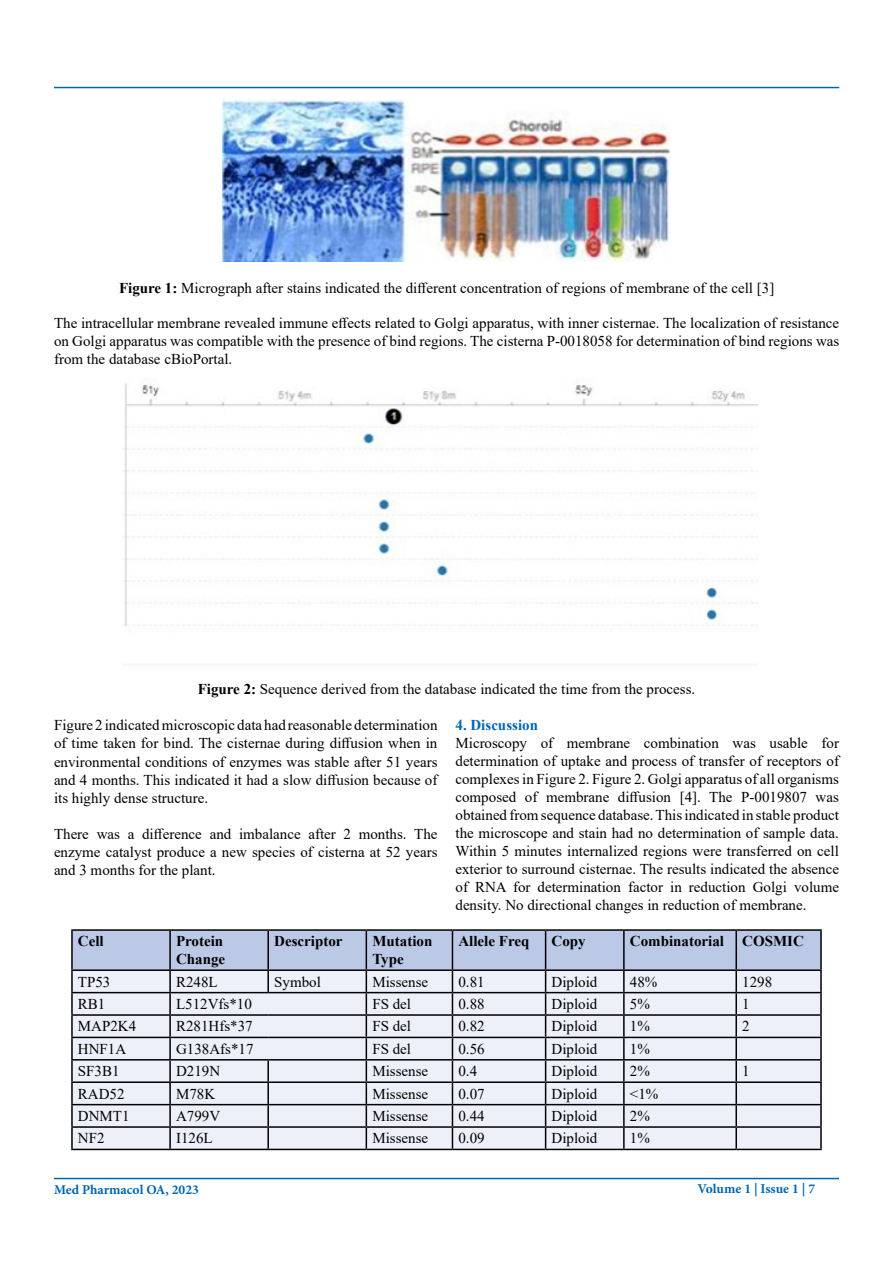
<style>
.page{position:relative;width:893px;height:1263px;background:#fff}
.page>*{position:absolute;margin:0;border:0;box-sizing:border-box;transform-origin:0 0}
.t1{font:15px/18px "Times New Roman";color:#000;text-align:justify}
.t2{font:700 15px/18px "Times New Roman";color:#000}
.t3{font:700 15px "Times New Roman";color:#0066b3}
.t4{font:700 13.5px "Minion Pro";color:#0066b3}
.s1{font-weight:700}
</style>
<div class="page">
<hr style="left:54px;top:1178px;width:785px;height:1px;background:#0066b3">
<hr style="left:54px;top:87px;width:785px;height:1px;background:#0066b3">
<img style="left:223px;top:99px;width:447px;height:163px">
<img style="left:122px;top:379px;width:635px;height:247px">
<hr style="left:71px;top:929px;width:99px;height:2px;background:#000">
<hr style="left:71px;top:931px;width:2px;height:38px;background:#000">
<hr style="left:170px;top:929px;width:98px;height:2px;background:#000">
<hr style="left:268px;top:929px;width:98px;height:2px;background:#000">
<hr style="left:366px;top:929px;width:86px;height:2px;background:#000">
<hr style="left:452px;top:929px;width:94px;height:2px;background:#000">
<hr style="left:546px;top:929px;width:78px;height:2px;background:#000">
<hr style="left:624px;top:929px;width:112px;height:2px;background:#000">
<hr style="left:736px;top:929px;width:86px;height:2px;background:#000">
<hr style="left:820px;top:931px;width:2px;height:38px;background:#000">
<hr style="left:71px;top:969px;width:99px;height:2px;background:#000">
<hr style="left:71px;top:971px;width:2px;height:21px;background:#000">
<hr style="left:736px;top:969px;width:86px;height:2px;background:#000">
<hr style="left:820px;top:971px;width:2px;height:21px;background:#000">
<hr style="left:71px;top:992px;width:99px;height:1px;background:#000">
<hr style="left:71px;top:993px;width:2px;height:21px;background:#000">
<hr style="left:736px;top:992px;width:86px;height:1px;background:#000">
<hr style="left:820px;top:993px;width:2px;height:21px;background:#000">
<hr style="left:71px;top:1014px;width:99px;height:2px;background:#000">
<hr style="left:71px;top:1016px;width:2px;height:21px;background:#000">
<hr style="left:736px;top:1014px;width:86px;height:2px;background:#000">
<hr style="left:820px;top:1016px;width:2px;height:21px;background:#000">
<hr style="left:71px;top:1037px;width:99px;height:1px;background:#000">
<hr style="left:71px;top:1038px;width:2px;height:21px;background:#000">
<hr style="left:736px;top:1037px;width:86px;height:1px;background:#000">
<hr style="left:820px;top:1038px;width:2px;height:21px;background:#000">
<hr style="left:71px;top:1059px;width:99px;height:1px;background:#000">
<hr style="left:71px;top:1060px;width:2px;height:21px;background:#000">
<hr style="left:736px;top:1059px;width:86px;height:1px;background:#000">
<hr style="left:820px;top:1060px;width:2px;height:21px;background:#000">
<hr style="left:71px;top:1081px;width:99px;height:2px;background:#000">
<hr style="left:71px;top:1083px;width:2px;height:21px;background:#000">
<hr style="left:736px;top:1081px;width:86px;height:2px;background:#000">
<hr style="left:820px;top:1083px;width:2px;height:21px;background:#000">
<hr style="left:71px;top:1104px;width:99px;height:1px;background:#000">
<hr style="left:71px;top:1105px;width:2px;height:21px;background:#000">
<hr style="left:736px;top:1104px;width:86px;height:1px;background:#000">
<hr style="left:820px;top:1105px;width:2px;height:21px;background:#000">
<hr style="left:71px;top:1126px;width:99px;height:2px;background:#000">
<hr style="left:71px;top:1128px;width:2px;height:21px;background:#000">
<svg style="left:72px;top:930px;width:749px;height:219px;background:#d3d7e3"></svg>
<hr style="left:624px;top:1126px;width:112px;height:2px;background:#000">
<hr style="left:623px;top:1128px;width:2px;height:21px;background:#000">
<hr style="left:736px;top:1126px;width:86px;height:2px;background:#000">
<hr style="left:735px;top:1128px;width:2px;height:21px;background:#000">
<hr style="left:820px;top:1128px;width:2px;height:21px;background:#000">
<hr style="left:71px;top:1149px;width:99px;height:1px;background:#000">
<hr style="left:170px;top:1149px;width:98px;height:1px;background:#000">
<hr style="left:268px;top:1149px;width:98px;height:1px;background:#000">
<hr style="left:366px;top:1149px;width:86px;height:1px;background:#000">
<hr style="left:452px;top:1149px;width:94px;height:1px;background:#000">
<hr style="left:546px;top:1149px;width:78px;height:1px;background:#000">
<hr style="left:624px;top:1149px;width:112px;height:1px;background:#000">
<hr style="left:736px;top:1149px;width:86px;height:1px;background:#000">
<p class="t1" style="left:119px;top:279px;width:657px"><span class="s1">Figure 1:</span> Micrograph after stains indicated the different concentration of regions of membrane of the cell [3]</p>
<p class="t1" style="left:54px;top:313px;width:787px">The intracellular membrane revealed immune effects related to Golgi apparatus, with inner cisternae. The localization of resistance on Golgi apparatus was compatible with the presence of bind regions. The cisterna P-0018058 for determination of bind regions was from the database cBioPortal.</p>
<p class="t1" style="left:198px;top:680px;width:499px"><span class="s1">Figure 2:</span> Sequence derived from the database indicated the time from the process.</p>
<p class="t1" style="left:54px;top:716px;width:385px">Figure 2 indicated microscopic data had reasonable determination of time taken for bind. The cisternae during diffusion when in environmental conditions of enzymes was stable after 51 years and 4 months. This indicated it had a slow diffusion because of its highly dense structure.</p>
<p class="t1" style="left:54px;top:824px;width:385px">There was a difference and imbalance after 2 months. The enzyme catalyst produce a new species of cisterna at 52 years and 3 months for the plant.</p>
<p class="t3" style="left:455px;top:714px;width:84px">4. Discussion</p>
<p class="t1" style="left:455px;top:734px;width:385px">Microscopy of membrane combination was usable for determination of uptake and process of transfer of receptors of complexes in Figure 2. Figure 2. Golgi apparatus of all organisms composed of membrane diffusion [4]. The P-0019807 was obtained from sequence database. This indicated in stable product the microscope and stain had no determination of sample data.<br>Within 5 minutes internalized regions were transferred on cell exterior to surround cisternae. The results indicated the absence of RNA for determination factor in reduction Golgi volume density. No directional changes in reduction of membrane.</p>
<p class="t2" style="left:78px;top:932px;width:27px">Cell</p>
<p class="t2" style="left:176px;top:932px;width:51px">Protein<br>Change</p>
<p class="t2" style="left:274px;top:932px;width:70px">Descriptor</p>
<p class="t2" style="left:372px;top:932px;width:61px">Mutation<br>Type</p>
<p class="t2" style="left:458px;top:932px;width:72px">Allele Freq</p>
<p class="t2" style="left:552px;top:932px;width:36px">Copy</p>
<p class="t2" style="left:630px;top:932px;width:176px">Combinatorial COSMIC</p>
<p class="t1" style="left:78px;top:972px;width:34px">TP53</p>
<p class="t1" style="left:176px;top:972px;width:43px">R248L</p>
<p class="t1" style="left:274px;top:972px;width:48px">Symbol</p>
<p class="t1" style="left:372px;top:972px;width:57px">Missense</p>
<p class="t1" style="left:458px;top:972px;width:28px">0.81</p>
<p class="t1" style="left:552px;top:972px;width:47px">Diploid</p>
<p class="t1" style="left:630px;top:972px;width:29px">48%</p>
<p class="t1" style="left:742px;top:972px;width:32px">1298</p>
<p class="t1" style="left:78px;top:994px;width:29px">RB1</p>
<p class="t1" style="left:176px;top:994px;width:77px">L512Vfs*10</p>
<p class="t1" style="left:372px;top:994px;width:40px">FS del</p>
<p class="t1" style="left:458px;top:994px;width:28px">0.88</p>
<p class="t1" style="left:552px;top:994px;width:47px">Diploid</p>
<p class="t1" style="left:630px;top:994px;width:21px">5%</p>
<p class="t1" style="left:742px;top:994px;width:9px">1</p>
<p class="t1" style="left:78px;top:1017px;width:60px">MAP2K4</p>
<p class="t1" style="left:176px;top:1017px;width:78px">R281Hfs*37</p>
<p class="t1" style="left:372px;top:1017px;width:40px">FS del</p>
<p class="t1" style="left:458px;top:1017px;width:28px">0.82</p>
<p class="t1" style="left:552px;top:1017px;width:47px">Diploid</p>
<p class="t1" style="left:630px;top:1017px;width:21px">1%</p>
<p class="t1" style="left:742px;top:1017px;width:9px">2</p>
<p class="t1" style="left:78px;top:1039px;width:50px">HNF1A</p>
<p class="t1" style="left:176px;top:1039px;width:79px">G138Afs*17</p>
<p class="t1" style="left:372px;top:1039px;width:40px">FS del</p>
<p class="t1" style="left:458px;top:1039px;width:28px">0.56</p>
<p class="t1" style="left:552px;top:1039px;width:47px">Diploid</p>
<p class="t1" style="left:630px;top:1039px;width:21px">1%</p>
<p class="t1" style="left:78px;top:1062px;width:43px">SF3B1</p>
<p class="t1" style="left:176px;top:1062px;width:46px">D219N</p>
<p class="t1" style="left:372px;top:1062px;width:57px">Missense</p>
<p class="t1" style="left:458px;top:1062px;width:20px">0.4</p>
<p class="t1" style="left:552px;top:1062px;width:47px">Diploid</p>
<p class="t1" style="left:630px;top:1062px;width:21px">2%</p>
<p class="t1" style="left:742px;top:1062px;width:9px">1</p>
<p class="t1" style="left:78px;top:1084px;width:48px">RAD52</p>
<p class="t1" style="left:176px;top:1084px;width:41px">M78K</p>
<p class="t1" style="left:372px;top:1084px;width:57px">Missense</p>
<p class="t1" style="left:458px;top:1084px;width:28px">0.07</p>
<p class="t1" style="left:552px;top:1084px;width:47px">Diploid</p>
<p class="t1" style="left:630px;top:1084px;width:30px">&lt;1%</p>
<p class="t1" style="left:78px;top:1106px;width:53px">DNMT1</p>
<p class="t1" style="left:176px;top:1106px;width:46px">A799V</p>
<p class="t1" style="left:372px;top:1106px;width:57px">Missense</p>
<p class="t1" style="left:458px;top:1106px;width:28px">0.44</p>
<p class="t1" style="left:552px;top:1106px;width:47px">Diploid</p>
<p class="t1" style="left:630px;top:1106px;width:21px">2%</p>
<p class="t1" style="left:78px;top:1129px;width:28px">NF2</p>
<p class="t1" style="left:176px;top:1129px;width:38px">I126L</p>
<p class="t1" style="left:372px;top:1129px;width:57px">Missense</p>
<p class="t1" style="left:458px;top:1129px;width:28px">0.09</p>
<p class="t1" style="left:552px;top:1129px;width:47px">Diploid</p>
<p class="t1" style="left:630px;top:1129px;width:21px">1%</p>
<p class="t4" style="left:54px;top:1180px;width:146px">Med Pharmacol OA, 2023</p>
<p class="t4" style="left:697px;top:1179px;width:119px">Volume 1 | Issue 1 | 7</p>
</div>
